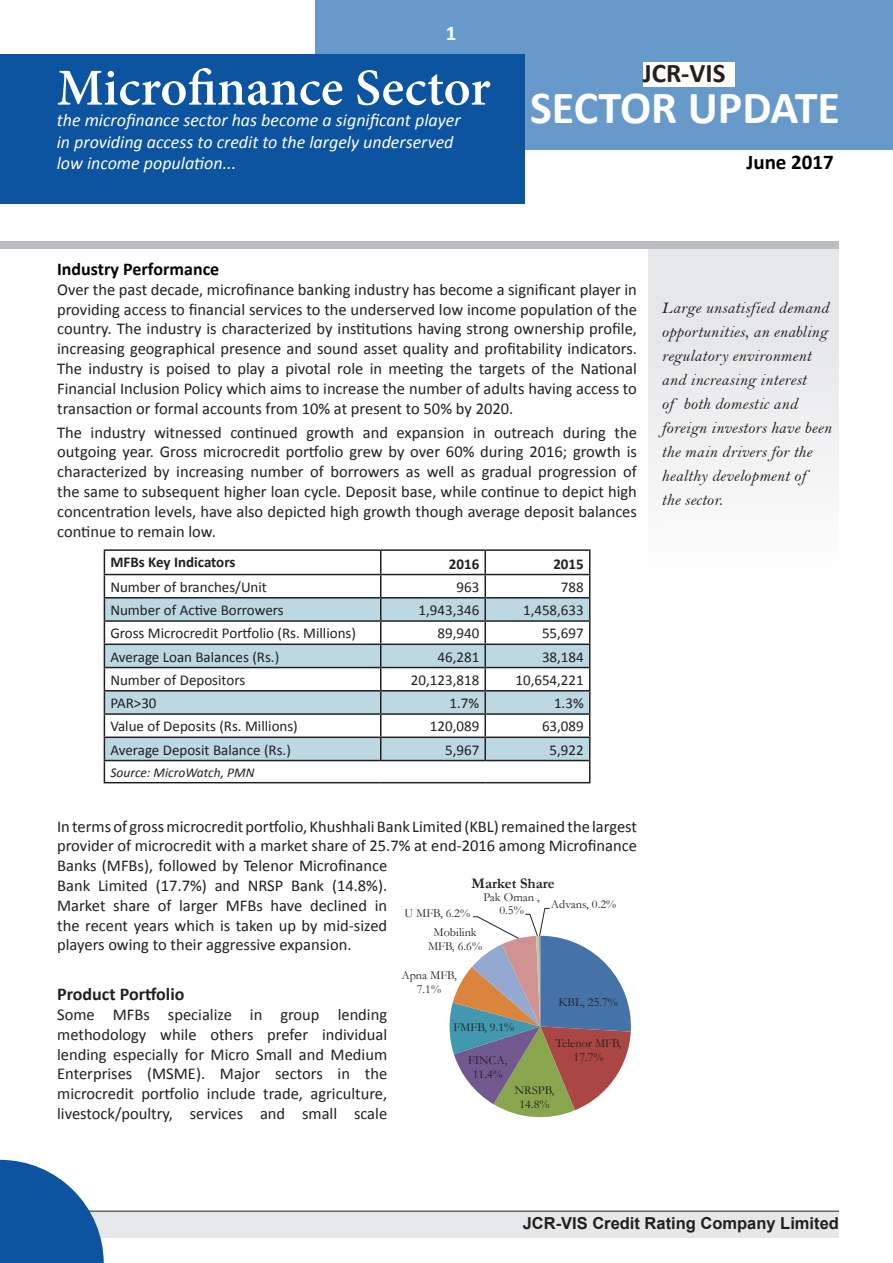
<style>
.page{position:relative;width:893px;height:1263px;background:#fff}
.page>*{position:absolute;margin:0;border:0;box-sizing:border-box;transform-origin:0 0}
.t1{font:700 51px "Adobe Hebrew";color:#fff}
.t2{font:700 46.2px "Calibri";color:#fff}
.t3{font:700 27px "Calibri";color:#231f20}
.t4{font:700 21px "Calibri";color:#000}
.t5{font:700 21px "Calibri";color:#fff}
.t6{font:italic 18px "Calibri";color:#fff}
.t7{font:700 18px "Calibri";color:#000}
.t8{font:700 18px "Calibri";color:#231f20}
.t9{font:16.5px/19.8px "Calibri";color:#231f20;text-align:justify}
.t10{font:16.5px/24px "Bell MT Italic";letter-spacing:.01em;color:#231f20}
.t11{font:700 16.5px "Arial";color:#231f20}
.t12{font:15px "Calibri";color:#231f20}
.t13{font:700 15px "Calibri";color:#231f20}
.t14{font:700 14.7px "Garamond";color:#231f20}
.t15{font:italic 13.5px "Calibri";color:#231f20}
.t16{font:12.3px/13.8px "Garamond";color:#231f20;text-align:center}
</style>
<div class="page">
<div style="left:0;top:1210px;width:839px;height:27px;background:#e6e7e9"></div>
<hr style="left:0;top:1211px;width:839px;height:1px;background:#231f20">
<svg style="left:105px;top:598px;width:484px;height:162px;fill:#bbd8e3"></svg>
<hr style="left:104px;top:549px;width:277px;height:2px;background:#231f20">
<hr style="left:381px;top:549px;width:104px;height:2px;background:#231f20">
<hr style="left:485px;top:549px;width:105px;height:2px;background:#231f20">
<hr style="left:484px;top:551px;width:2px;height:23px;background:#231f20">
<hr style="left:104px;top:574px;width:277px;height:1px;background:#231f20">
<hr style="left:381px;top:574px;width:104px;height:1px;background:#231f20">
<hr style="left:485px;top:574px;width:105px;height:1px;background:#231f20">
<hr style="left:484px;top:575px;width:2px;height:22px;background:#231f20">
<hr style="left:104px;top:597px;width:277px;height:1px;background:#231f20">
<hr style="left:381px;top:597px;width:104px;height:1px;background:#231f20">
<hr style="left:485px;top:597px;width:105px;height:1px;background:#231f20">
<hr style="left:484px;top:598px;width:2px;height:22px;background:#231f20">
<hr style="left:104px;top:620px;width:277px;height:2px;background:#231f20">
<hr style="left:381px;top:620px;width:104px;height:2px;background:#231f20">
<hr style="left:485px;top:620px;width:105px;height:2px;background:#231f20">
<hr style="left:484px;top:622px;width:2px;height:21px;background:#231f20">
<hr style="left:104px;top:643px;width:277px;height:2px;background:#231f20">
<hr style="left:381px;top:643px;width:104px;height:2px;background:#231f20">
<hr style="left:485px;top:643px;width:105px;height:2px;background:#231f20">
<hr style="left:484px;top:645px;width:2px;height:22px;background:#231f20">
<hr style="left:104px;top:667px;width:277px;height:1px;background:#231f20">
<hr style="left:381px;top:667px;width:104px;height:1px;background:#231f20">
<hr style="left:485px;top:667px;width:105px;height:1px;background:#231f20">
<hr style="left:484px;top:668px;width:2px;height:22px;background:#231f20">
<hr style="left:104px;top:690px;width:277px;height:1px;background:#231f20">
<hr style="left:381px;top:690px;width:104px;height:1px;background:#231f20">
<hr style="left:485px;top:690px;width:105px;height:1px;background:#231f20">
<hr style="left:484px;top:691px;width:2px;height:22px;background:#231f20">
<hr style="left:104px;top:713px;width:277px;height:2px;background:#231f20">
<hr style="left:381px;top:713px;width:104px;height:2px;background:#231f20">
<hr style="left:485px;top:713px;width:105px;height:2px;background:#231f20">
<hr style="left:484px;top:715px;width:2px;height:21px;background:#231f20">
<hr style="left:104px;top:736px;width:277px;height:2px;background:#231f20">
<hr style="left:381px;top:736px;width:104px;height:2px;background:#231f20">
<svg style="left:380px;top:551px;width:1px;height:209px"></svg>
<hr style="left:485px;top:736px;width:105px;height:2px;background:#231f20">
<hr style="left:484px;top:738px;width:2px;height:22px;background:#231f20">
<hr style="left:104px;top:760px;width:277px;height:1px;background:#231f20">
<svg style="left:104px;top:551px;width:1px;height:231px"></svg>
<hr style="left:381px;top:760px;width:104px;height:1px;background:#231f20">
<hr style="left:485px;top:760px;width:105px;height:1px;background:#231f20">
<svg style="left:589px;top:551px;width:1px;height:231px"></svg>
<hr style="left:104px;top:782px;width:277px;height:1px;background:#231f20">
<hr style="left:381px;top:782px;width:104px;height:1px;background:#231f20">
<hr style="left:485px;top:782px;width:105px;height:1px;background:#231f20">
<svg style="left:449px;top:908px;width:182px;height:210px"></svg>
<svg style="left:0;top:1160px;width:104px;height:103px"></svg>
<div style="left:648px;top:248px;width:190px;height:932px;background:linear-gradient(to bottom,#ededef,#fff)"></div>
<div style="left:0;top:241px;width:839px;height:8px;background:#bcbdc0"></div>
<div style="left:315px;top:0;width:578px;height:150px;background:#6799ca"></div>
<div style="left:0;top:54px;width:525px;height:150px;background:#0c53a0"></div>
<div style="left:643px;top:62px;width:91px;height:25px;background:#fffef6"></div>
<p class="t5" style="left:446px;top:19px;width:12px">1</p>
<p class="t1" style="left:57px;top:57px;width:435px">Microfinance Sector</p>
<p class="t6" style="left:57px;top:108px;width:405px">the microfinance sector has become a significant player</p>
<p class="t6" style="left:57px;top:130px;width:398px">in providing access to credit to the largely underserved</p>
<p class="t6" style="left:57px;top:151px;width:181px">low income population...</p>
<p class="t3" style="left:643px;top:56px;width:84px">JCR-VIS</p>
<p class="t2" style="left:530px;top:78px;width:312px">SECTOR UPDATE</p>
<p class="t4" style="left:746px;top:148px;width:89px">June 2017</p>
<p class="t7" style="left:57px;top:257px;width:164px">Industry Performance</p>
<p class="t9" style="left:57px;top:279px;width:581px">Over the past decade, microfinance banking industry has become a significant player in providing access to financial services to the underserved low income population of the country. The industry is characterized by institutions having strong ownership profile, increasing geographical presence and sound asset quality and profitability indicators.<br>The industry is poised to play a pivotal role in meeting the targets of the National Financial Inclusion Policy which aims to increase the number of adults having access to transaction or formal accounts from 10% at present to 50% by 2020.</p>
<p class="t9" style="left:57px;top:422px;width:581px">The industry witnessed continued growth and expansion in outreach during the outgoing year. Gross microcredit portfolio grew by over 60% during 2016; growth is characterized by increasing number of borrowers as well as gradual progression of the same to subsequent higher loan cycle. Deposit base, while continue to depict high concentration levels, have also depicted high growth though average deposit balances continue to remain low.</p>
<p class="t13" style="left:110px;top:553px;width:127px">MFBs Key Indicators</p>
<p class="t13" style="left:449px;top:554px;width:32px">2016</p>
<p class="t13" style="left:553px;top:554px;width:32px">2015</p>
<p class="t12" style="left:110px;top:577px;width:158px">Number of branches/Unit</p>
<p class="t12" style="left:456px;top:577px;width:24px">963</p>
<p class="t12" style="left:561px;top:577px;width:24px">788</p>
<p class="t12" style="left:110px;top:600px;width:175px">Number of Active Borrowers</p>
<p class="t12" style="left:419px;top:600px;width:62px">1,943,346</p>
<p class="t12" style="left:523px;top:600px;width:62px">1,458,633</p>
<p class="t12" style="left:110px;top:624px;width:247px">Gross Microcredit Portfolio (Rs. Millions)</p>
<p class="t12" style="left:437px;top:624px;width:43px">89,940</p>
<p class="t12" style="left:542px;top:624px;width:43px">55,697</p>
<p class="t12" style="left:110px;top:647px;width:170px">Average Loan Balances (Rs.)</p>
<p class="t12" style="left:437px;top:647px;width:43px">46,281</p>
<p class="t12" style="left:542px;top:647px;width:43px">38,184</p>
<p class="t12" style="left:110px;top:670px;width:136px">Number of Depositors</p>
<p class="t12" style="left:411px;top:670px;width:70px">20,123,818</p>
<p class="t12" style="left:515px;top:670px;width:70px">10,654,221</p>
<p class="t12" style="left:110px;top:693px;width:48px">PAR&gt;30</p>
<p class="t12" style="left:450px;top:693px;width:31px">1.7%</p>
<p class="t12" style="left:554px;top:693px;width:31px">1.3%</p>
<p class="t12" style="left:110px;top:717px;width:189px">Value of Deposits (Rs. Millions)</p>
<p class="t12" style="left:430px;top:717px;width:51px">120,089</p>
<p class="t12" style="left:542px;top:717px;width:43px">63,089</p>
<p class="t12" style="left:110px;top:740px;width:182px">Average Deposit Balance (Rs.)</p>
<p class="t12" style="left:445px;top:740px;width:36px">5,967</p>
<p class="t12" style="left:550px;top:740px;width:36px">5,922</p>
<p class="t15" style="left:110px;top:763px;width:146px">Source: MicroWatch, PMN</p>
<p class="t9" style="left:57px;top:816px;width:581px;text-align:left">In terms of gross microcredit portfolio, Khushhali Bank Limited (KBL) remained the largest provider of microcredit with a market share of 25.7% at end-2016 among Microfinance Banks (MFBs), followed by Telenor Microfinance<br>Bank Limited (17.7%) and NRSP Bank (14.8%).<br>Market share of larger MFBs have declined in<br>the recent years which is taken up by mid-sized<br>players owing to their aggressive expansion.</p>
<p class="t8" style="left:57px;top:983px;width:129px">Product Portfolio</p>
<p class="t9" style="left:57px;top:1005px;width:332px">Some MFBs specialize in group lending methodology while others prefer individual lending especially for Micro Small and Medium Enterprises (MSME). Major sectors in the microcredit portfolio include trade, agriculture, livestock/poultry, services and small scale</p>
<p class="t14" style="left:472px;top:873px;width:85px">Market Share</p>
<p class="t16" style="left:483px;top:889px;width:58px">Pak Oman ,<br>0.5%</p>
<p class="t16" style="left:551px;top:897px;width:67px">Advans, 0.2%</p>
<p class="t16" style="left:404px;top:905px;width:67px">U MFB, 6.2%</p>
<p class="t16" style="left:428px;top:925px;width:55px">Mobilink<br>MFB, 6.6%</p>
<p class="t16" style="left:401px;top:968px;width:57px">Apna MFB,<br>7.1%</p>
<p class="t16" style="left:558px;top:994px;width:61px">KBL, 25.7%</p>
<p class="t16" style="left:555px;top:1036px;width:67px">Telenor MFB,<br>17.7%</p>
<p class="t16" style="left:453px;top:1020px;width:62px">FMFB, 9.1%</p>
<p class="t16" style="left:468px;top:1053px;width:41px">FINCA,<br>11.4%</p>
<p class="t16" style="left:515px;top:1083px;width:41px">NRSPB,<br>14.8%</p>
<p class="t10" style="left:662px;top:296px;width:171px">Large unsatisfied demand opportunities, an enabling regulatory environment and increasing interest<br>of both domestic and foreign investors have been the main drivers for the healthy development of<br>the sector.</p>
<p class="t11" style="left:523px;top:1212px;width:318px">JCR-VIS Credit Rating Company Limited</p>
</div>
